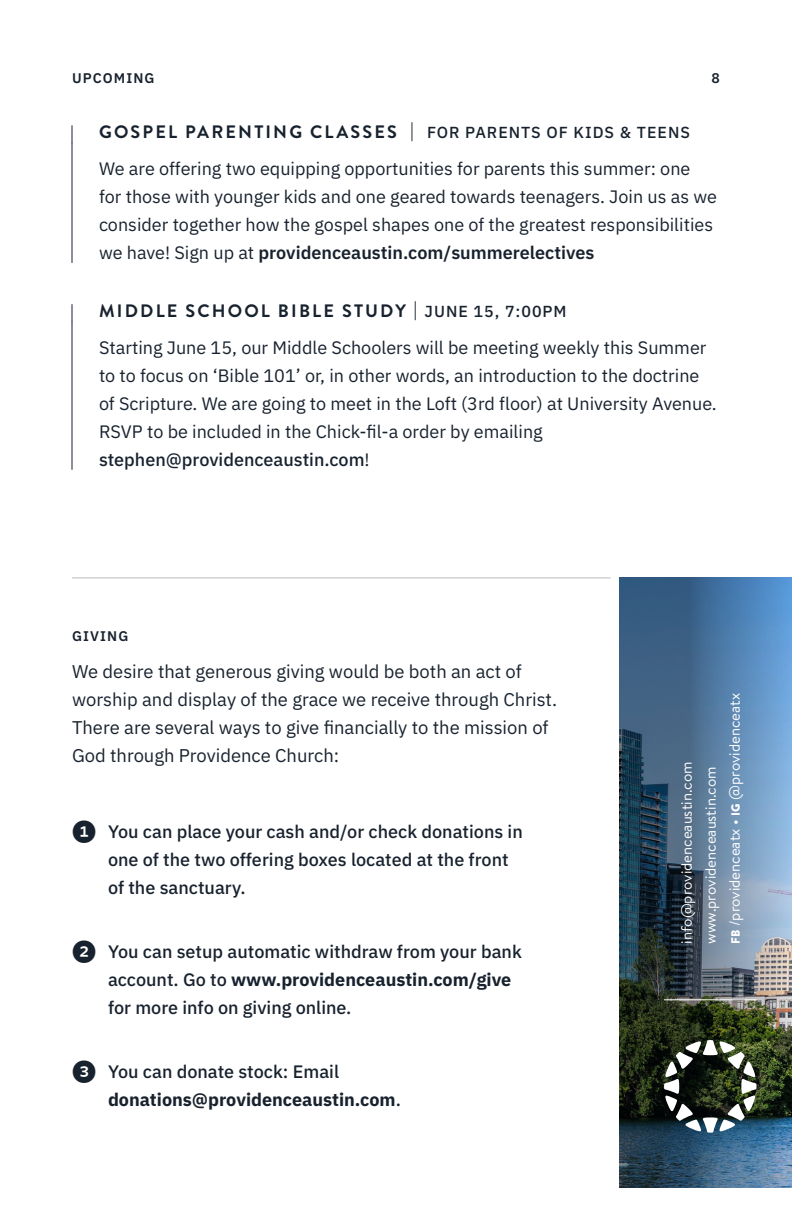
<style>
.page{position:relative;width:792px;height:1224px;background:#fff}
.page>*{position:absolute;margin:0;border:0;box-sizing:border-box;transform-origin:0 0}
.Body{font:18.4px/28px "IBM Plex Sans";color:#18222e}
.Upcoming_Body{font:18px/28px "IBM Plex Sans";color:#18222e}
.t1{font:500 18px/28px "IBM Plex Sans";color:#18222e}
.Upcoming_Title{font:700 18px "Brandon Grotesque";letter-spacing:.12em;color:#18222e}
.t2{font:700 18px/28px "IBM Plex Sans";color:#18222e}
.t3{font:15px/24px "Brandon Text";color:#fff}
.Page_Category{font:600 14px "IBM Plex Sans";letter-spacing:.08em;color:#18222e}
.s1{font-family:"IBM Plex Sans";font-weight:500;font-size:16px}
.s2{font-weight:600}
.s3{font-weight:500}
.s4{font-family:"Whitney Index Black Round Bd";font-weight:400;font-size:24px}
.s5{font-weight:700}
.s6{font-family:"Brandon Grotesque";font-weight:900;font-size:12px}
.s7{font-family:"Brandon Grotesque";font-size:16px}
</style>
<div class="page">
<img style="left:620px;top:577px;width:172px;height:611px">
<svg style="left:664px;top:1040px;width:93px;height:93px"></svg>
<hr style="left:664px;top:999px;width:93px;height:1px;background:#fff">
<svg style="left:72px;top:125px;width:1px;height:18px"></svg>
<hr style="left:72px;top:143px;width:1px;height:120px;background:#18222e">
<svg style="left:72px;top:304px;width:1px;height:18px"></svg>
<hr style="left:72px;top:322px;width:1px;height:148px;background:#18222e">
<hr style="left:72px;top:577px;width:539px;height:1px;background:#bab8bd">
<p class="Page_Category" style="left:72px;top:67px;width:84px">UPCOMING</p>
<p class="Page_Category" style="left:712px;top:67px;width:10px">8</p>
<p class="Upcoming_Title" style="left:99px;top:119px;width:592px">GOSPEL PARENTING CLASSES | <span class="s1">FOR PARENTS OF KIDS &amp; TEENS</span></p>
<p class="Upcoming_Body" style="left:99px;top:153px;width:619px">We are offering two equipping opportunities for parents this summer: one for those with younger kids and one geared towards teenagers. Join us as we consider together how the gospel shapes one of the greatest responsibilities we have! Sign up at <span class="s2">providenceaustin.com/summerelectives</span></p>
<p class="Upcoming_Title" style="left:99px;top:298px;width:469px">MIDDLE SCHOOL BIBLE STUDY | <span class="s1">JUNE 15, 7:00PM</span></p>
<p class="Upcoming_Body" style="left:99px;top:332px;width:619px">Starting June 15, our Middle Schoolers will be meeting weekly this Summer to to focus on ‘Bible 101’ or, in other words, an introduction to the doctrine of Scripture. We are going to meet in the Loft (3rd floor) at University Avenue.<br>RSVP to be included in the Chick-fil-a order by emailing <span class="s3">stephen@providenceaustin.com</span>!</p>
<p class="Page_Category" style="left:72px;top:625px;width:58px">GIVING</p>
<p class="Body" style="left:72px;top:656px;width:487px">We desire that generous giving would be both an act of worship and display of the grace we receive through Christ.<br>There are several ways to give financially to the mission of God through Providence Church:</p>
<p class="t1" style="left:108px;top:816px;width:416px;text-indent:-36px"><span class="s4">1</span> You can place your cash and/or check donations in one of the two offering boxes located at the front of the sanctuary.</p>
<p class="t1" style="left:108px;top:936px;width:415px;text-indent:-36px"><span class="s4">2</span> You can setup automatic withdraw from your bank account. Go to <span class="s5">www.providenceaustin.com/give </span>for more info on giving online.</p>
<p class="t2" style="left:108px;top:1056px;width:294px;text-indent:-36px"><span class="s4">3</span> <span class="s3">You can donate stock: Email </span>donations@providenceaustin.com<span class="s3">.</span></p>
<p class="t3" style="left:674px;top:944px;width:184px;rotate:-90deg">info@providenceaustin.com www.providenceaustin.com</p>
<p class="t3" style="left:722px;top:944px;width:252px;rotate:-90deg"><span class="s6">FB</span> /providenceatx <span class="s7">•</span> <span class="s6">IG</span> @providenceatx</p>
</div>
